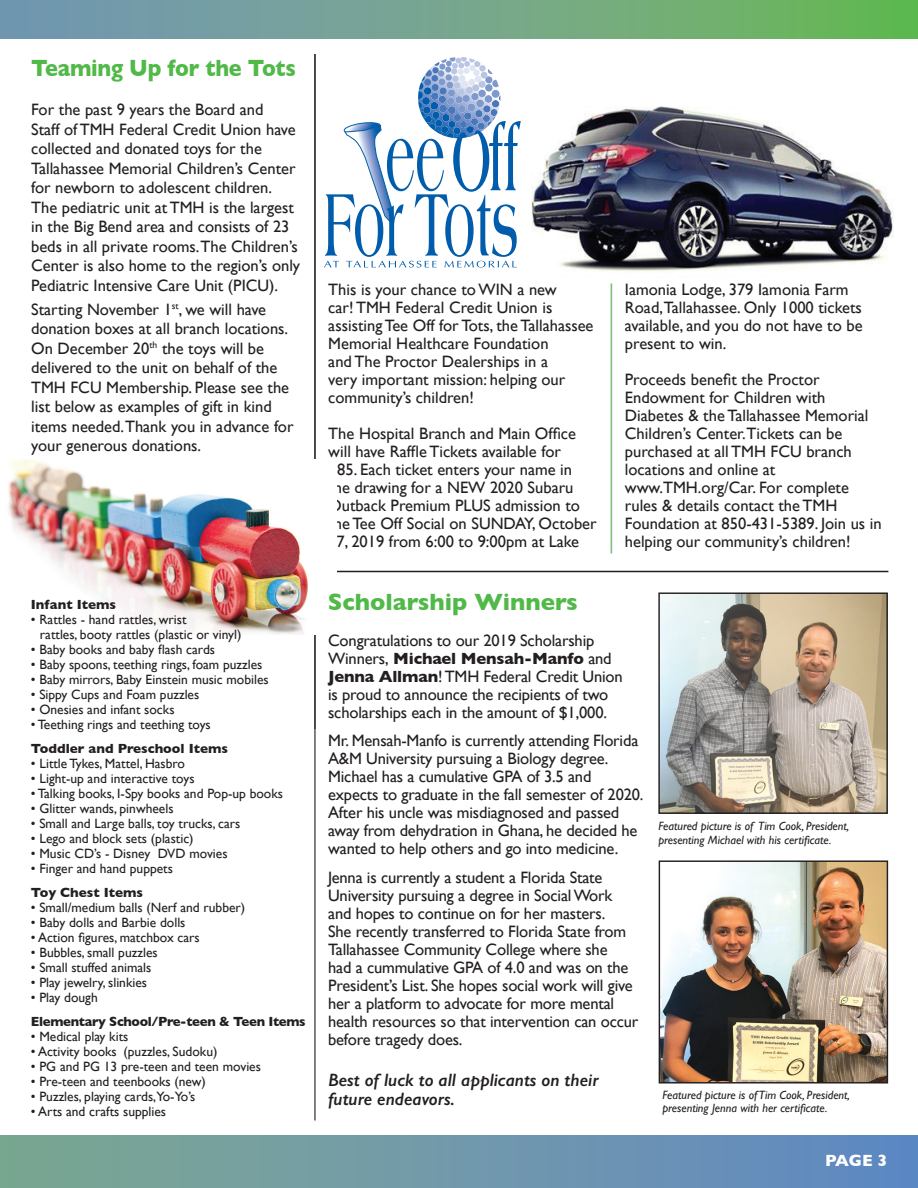
<style>
.page{position:relative;width:918px;height:1188px;background:#fff}
.page>*{position:absolute;margin:0;border:0;box-sizing:border-box;transform-origin:0 0}
.t1{font:700 24px "Gill Sans";letter-spacing:-.01em;color:#51b948;scale:.9 1}
.t2{font:700 24px "Gill Sans";letter-spacing:-.01em;color:#51b948}
.t3{font:italic 600 18px/18.8px "Gill Sans";color:#231f20}
.t4{font:16.5px/18px "Gill Sans";color:#231f20}
.t5{font:700 16.5px "Gill Sans";color:#fff}
.t6{font:13.5px/15px "Gill Sans";color:#231f20}
.t7{font:700 13.5px "Gill Sans";color:#231f20}
.t8{font:700 13.5px "Gill Sans";letter-spacing:-.025em;color:#231f20}
.t9{font:italic 12px/13.5px "Gill Sans";color:#231f20}
.s1{font-weight:700}
</style>
<div class="page">
<img style="left:531px;top:106px;width:363px;height:178px">
<hr style="left:314px;top:54px;width:2px;height:1066px;background:#231f20">
<svg style="left:0;top:0;width:918px;height:39px;background:#71a688"></svg>
<div style="left:0;top:1135px;width:918px;height:53px;background:linear-gradient(to right,#7da891,#6188c4)"></div>
<svg style="left:324px;top:57px;width:197px;height:211px"></svg>
<hr style="left:322px;top:571px;width:566px;height:1px;background:#231f20">
<img style="left:8px;top:459px;width:328px;height:175px">
<img style="left:660px;top:595px;width:226px;height:217px">
<div style="left:658px;top:593px;width:230px;height:221px;border:1px solid #231f20"></div>
<img style="left:661px;top:862px;width:225px;height:220px">
<div style="left:659px;top:860px;width:229px;height:224px;border:1px solid #231f20"></div>
<h1 class="t1" style="left:31px;top:49px;width:296px">Teaming Up for the Tots</h1>
<p class="t4" style="left:31px;top:100px;width:270px;line-height:19.5px">For the past 9 years the Board and<br>Staff of TMH Federal Credit Union have collected and donated toys for the Tallahassee Memorial Children’s Center for newborn to adolescent children.<br>The pediatric unit at TMH is the largest in the Big Bend area and consists of 23 beds in all private rooms.The Children’s Center is also home to the region’s only Pediatric Intensive Care Unit (PICU).</p>
<p class="t4" style="left:31px;top:299px;width:264px;line-height:19.5px">Starting November 1<sup>st</sup>, we will have donation boxes at all branch locations.<br>On December 20<sup>th</sup> the toys will be delivered to the unit on behalf of the TMH FCU Membership. Please see the list below as examples of gift in kind items needed.Thank you in advance for your generous donations.</p>
<p class="t7" style="left:31px;top:594px;width:87px">Infant Items</p>
<p class="t6" style="left:40px;top:612px;width:203px;text-indent:-9px">• Rattles - hand rattles, wrist<br>rattles, booty rattles (plastic or vinyl)</p>
<p class="t6" style="left:31px;top:642px;width:186px">• Baby books and baby flash cards</p>
<p class="t6" style="left:31px;top:657px;width:233px">• Baby spoons, teething rings, foam puzzles</p>
<p class="t6" style="left:31px;top:672px;width:239px">• Baby mirrors, Baby Einstein music mobiles</p>
<p class="t6" style="left:31px;top:687px;width:170px">• Sippy Cups and Foam puzzles</p>
<p class="t6" style="left:31px;top:702px;width:145px">• Onesies and infant socks</p>
<p class="t6" style="left:31px;top:717px;width:181px">• Teething rings and teething toys</p>
<p class="t7" style="left:31px;top:738px;width:199px">Toddler and Preschool Items</p>
<p class="t6" style="left:31px;top:756px;width:156px">• Little Tykes, Mattel, Hasbro</p>
<p class="t6" style="left:31px;top:771px;width:165px">• Light-up and interactive toys</p>
<p class="t6" style="left:31px;top:786px;width:254px">• Talking books, I-Spy books and Pop-up books</p>
<p class="t6" style="left:31px;top:801px;width:144px">• Glitter wands, pinwheels</p>
<p class="t6" style="left:31px;top:816px;width:211px">• Small and Large balls, toy trucks, cars</p>
<p class="t6" style="left:31px;top:831px;width:164px">• Lego and block sets (plastic)</p>
<p class="t6" style="left:31px;top:846px;width:198px">• Music CD’s - Disney DVD movies</p>
<p class="t6" style="left:31px;top:861px;width:144px">• Finger and hand puppets</p>
<p class="t7" style="left:31px;top:882px;width:114px">Toy Chest Items</p>
<p class="t6" style="left:31px;top:900px;width:216px">• Small/medium balls (Nerf and rubber)</p>
<p class="t6" style="left:31px;top:915px;width:156px">• Baby dolls and Barbie dolls</p>
<p class="t6" style="left:31px;top:930px;width:170px">• Action figures, matchbox cars</p>
<p class="t6" style="left:31px;top:945px;width:128px">• Bubbles, small puzzles</p>
<p class="t6" style="left:31px;top:960px;width:122px">• Small stuffed animals</p>
<p class="t6" style="left:31px;top:975px;width:118px">• Play jewelry, slinkies</p>
<p class="t6" style="left:31px;top:990px;width:68px">• Play dough</p>
<p class="t8" style="left:31px;top:1011px;width:276px">Elementary School/Pre-teen &amp; Teen Items</p>
<p class="t6" style="left:31px;top:1029px;width:99px">• Medical play kits</p>
<p class="t6" style="left:31px;top:1044px;width:188px">• Activity books (puzzles, Sudoku)</p>
<p class="t6" style="left:31px;top:1059px;width:232px">• PG and PG 13 pre-teen and teen movies</p>
<p class="t6" style="left:31px;top:1074px;width:177px">• Pre-teen and teenbooks (new)</p>
<p class="t6" style="left:31px;top:1089px;width:166px">• Puzzles, playing cards,Yo-Yo’s</p>
<p class="t6" style="left:31px;top:1104px;width:137px">• Arts and crafts supplies</p>
<p class="t4" style="left:328px;top:280px;width:267px">This is your chance to WIN a new<br>car! TMH Federal Credit Union is assisting Tee Off for Tots, the Tallahassee<br>Memorial Healthcare Foundation<br>and The Proctor Dealerships in a<br>very important mission: helping our community’s children!</p>
<p class="t4" style="left:328px;top:424px;width:270px">The Hospital Branch and Main Office will have Raffle Tickets available for<br>$85. Each ticket enters your name in the drawing for a NEW 2020 Subaru Outback Premium PLUS admission to the Tee Off Social on SUNDAY, October 27, 2019 from 6:00 to 9:00pm at Lake</p>
<p class="t4" style="left:625px;top:280px;width:239px">Iamonia Lodge, 379 Iamonia Farm<br>Road,Tallahassee. Only 1000 tickets available, and you do not have to be present to win.</p>
<p class="t4" style="left:625px;top:370px;width:258px">Proceeds benefit the Proctor<br>Endowment for Children with<br>Diabetes &amp; the Tallahassee Memorial<br>Children’s Center.Tickets can be purchased at all TMH FCU branch locations and online at www.TMH.org/Car. For complete rules &amp; details contact the TMH<br>Foundation at 850-431-5389. Join us in helping our community’s children!</p>
<h1 class="t2" style="left:328px;top:583px;width:251px">Scholarship Winners</h1>
<p class="t4" style="left:328px;top:631px;width:296px">Congratulations to our 2019 Scholarship Winners, <span class="s1">Michael Mensah-Manfo</span> and <span class="s1">Jenna Allman</span>! TMH Federal Credit Union is proud to announce the recipients of two scholarships each in the amount of $1,000.</p>
<p class="t4" style="left:328px;top:732px;width:317px">Mr. Mensah-Manfo is currently attending Florida A&amp;M University pursuing a Biology degree.<br>Michael has a cumulative GPA of 3.5 and expects to graduate in the fall semester of 2020.<br>After his uncle was misdiagnosed and passed away from dehydration in Ghana, he decided he wanted to help others and go into medicine.</p>
<p class="t4" style="left:328px;top:868px;width:312px">Jenna is currently a student a Florida State University pursuing a degree in Social Work and hopes to continue on for her masters.<br>She recently transferred to Florida State from Tallahassee Community College where she<br>had a cummulative GPA of 4.0 and was on the President’s List. She hopes social work will give her a platform to advocate for more mental health resources so that intervention can occur before tragedy does.</p>
<p class="t3" style="left:328px;top:1071px;width:272px">Best of luck to all applicants on their future endeavors.</p>
<p class="t9" style="left:658px;top:819px;width:192px">Featured picture is of Tim Cook, President, presenting Michael with his certificate.</p>
<p class="t9" style="left:662px;top:1088px;width:189px">Featured picture is of Tim Cook, President, presenting Jenna with her certificate.</p>
<p class="t5" style="left:825px;top:1147px;width:64px">PAGE 3</p>
</div>
